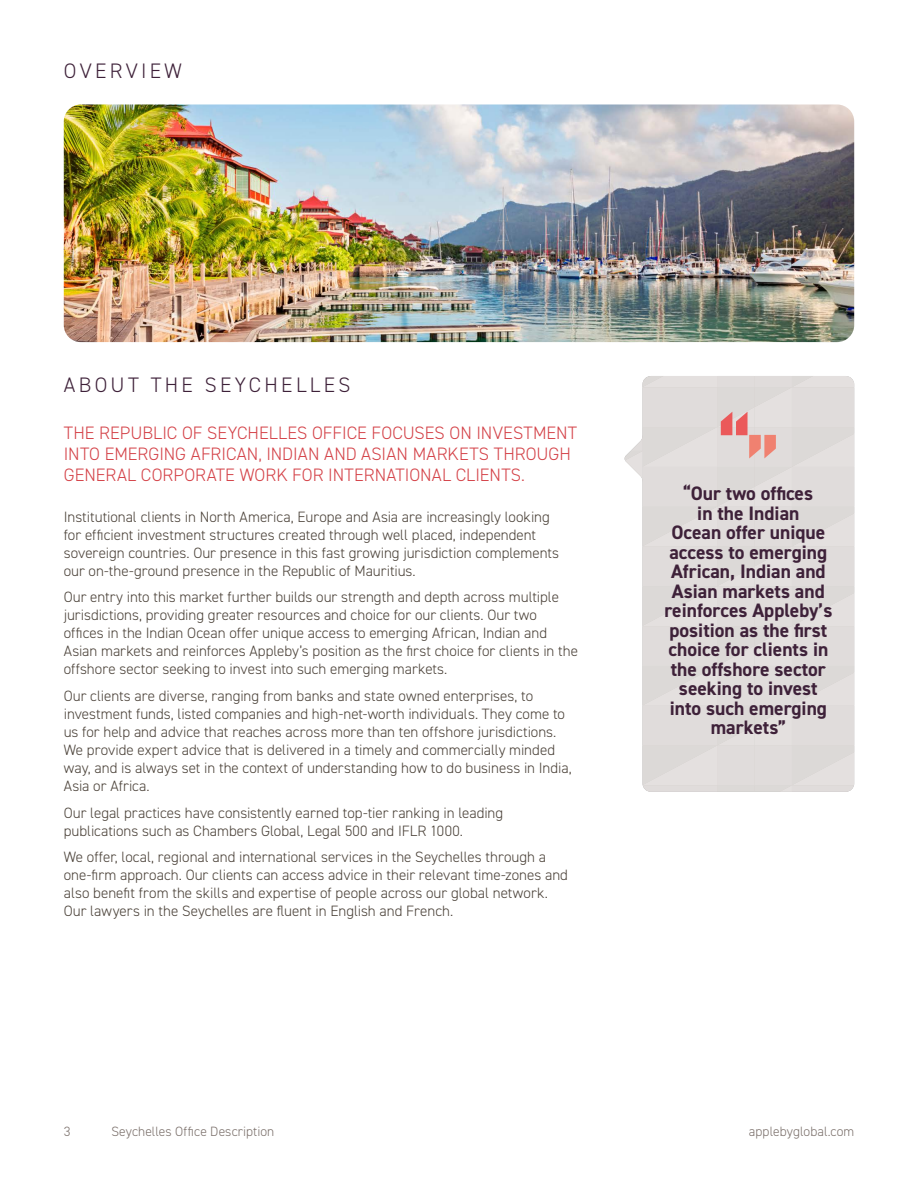
<style>
.page{position:relative;width:918px;height:1188px;background:#fff}
.page>*{position:absolute;margin:0;border:0;box-sizing:border-box;transform-origin:0 0}
.t1{font:300 21px "DIN2014";letter-spacing:.16em;color:#3e2139}
.t2{font:700 19.5px/19.5px "DIN2014";color:#3e2139;text-align:center}
.t3{font:300 18px/21px "DIN2014";color:#d44248}
.t4{font:300 15px/18px "DIN2014";color:#4b4239}
.t5{font:300 13.5px "DIN2014";letter-spacing:.005em;color:#7b706b}
</style>
<div class="page">
<img style="left:64px;top:104px;width:790px;height:238px">
<svg style="left:624px;top:376px;width:230px;height:416px;background:#e3dfde"></svg>
<h1 class="t1" style="left:64px;top:58px;width:119px">OVERVIEW</h1>
<h1 class="t1" style="left:64px;top:372px;width:288px">ABOUT THE SEYCHELLES</h1>
<p class="t3" style="left:64px;top:422px;width:515px">THE REPUBLIC OF SEYCHELLES OFFICE FOCUSES ON INVESTMENT<br>INTO EMERGING AFRICAN, INDIAN AND ASIAN MARKETS THROUGH<br>GENERAL CORPORATE WORK FOR INTERNATIONAL CLIENTS.</p>
<p class="t4" style="left:64px;top:508px;width:497px">Institutional clients in North America, Europe and Asia are increasingly looking for efficient investment structures created through well placed, independent sovereign countries. Our presence in this fast growing jurisdiction complements our on-the-ground presence in the Republic of Mauritius.</p>
<p class="t4" style="left:64px;top:588px;width:516px">Our entry into this market further builds our strength and depth across multiple jurisdictions, providing greater resources and choice for our clients. Our two offices in the Indian Ocean offer unique access to emerging African, Indian and Asian markets and reinforces Appleby’s position as the first choice for clients in the offshore sector seeking to invest into such emerging markets.</p>
<p class="t4" style="left:64px;top:687px;width:509px">Our clients are diverse, ranging from banks and state owned enterprises, to investment funds, listed companies and high-net-worth individuals. They come to us for help and advice that reaches across more than ten offshore jurisdictions.<br>We provide expert advice that is delivered in a timely and commercially minded way, and is always set in the context of understanding how to do business in India, Asia or Africa.</p>
<p class="t4" style="left:64px;top:803px;width:441px">Our legal practices have consistently earned top-tier ranking in leading publications such as Chambers Global, Legal 500 and IFLR 1000.</p>
<p class="t4" style="left:64px;top:848px;width:506px">We offer, local, regional and international services in the Seychelles through a one-firm approach. Our clients can access advice in their relevant time-zones and also benefit from the skills and expertise of people across our global network.<br>Our lawyers in the Seychelles are fluent in English and French.</p>
<p class="t2" style="left:664px;top:483px;width:170px">“Our two offices<br>in the Indian<br>Ocean offer unique access to emerging<br>African, Indian and<br>Asian markets and reinforces Appleby’s position as the first choice for clients in the offshore sector seeking to invest into such emerging markets”</p>
<p class="t5" style="left:64px;top:1123px;width:8px">3</p>
<p class="t5" style="left:111px;top:1123px;width:164px">Seychelles Office Description</p>
<p class="t5" style="left:749px;top:1123px;width:107px">applebyglobal.com</p>
</div>
